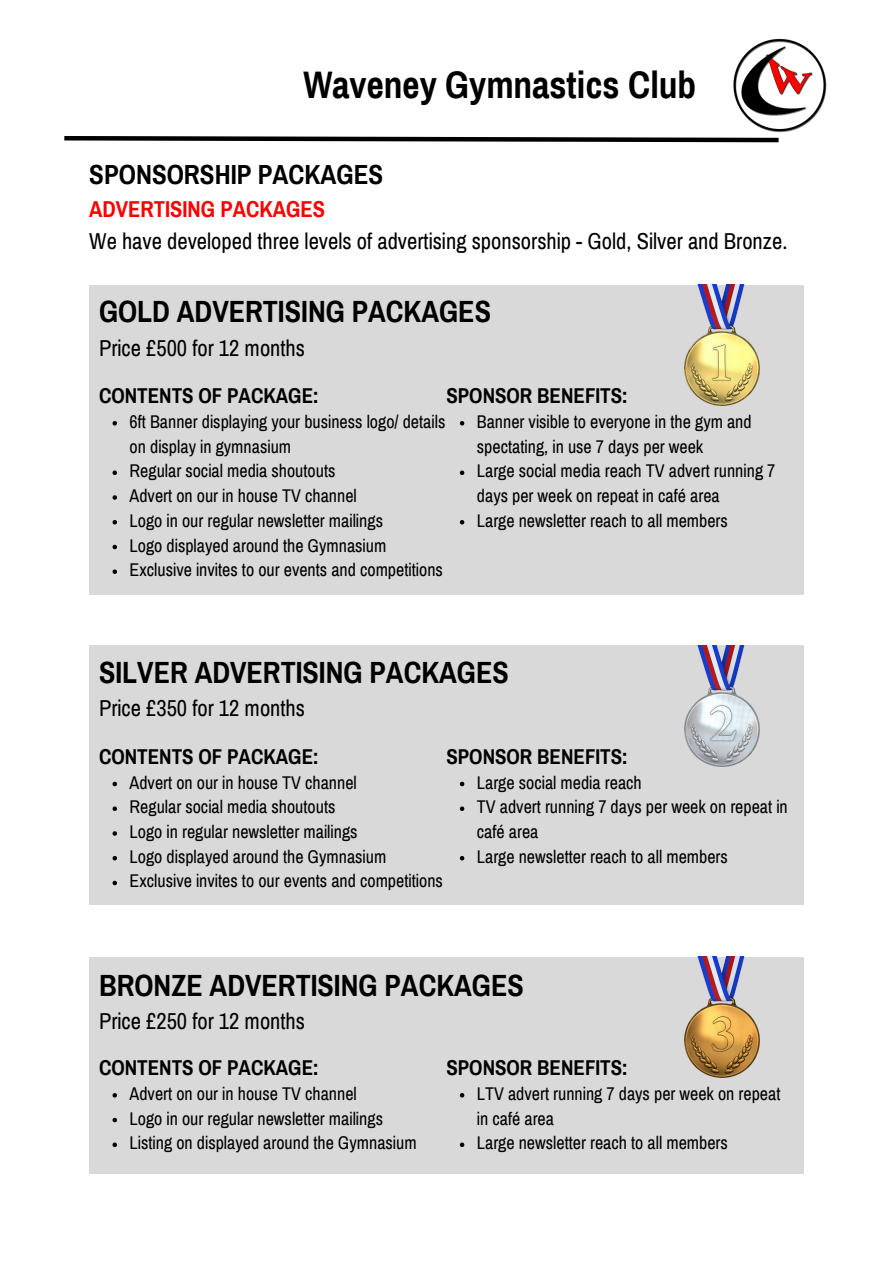
<style>
.page{position:relative;width:893px;height:1264px;background:#fff}
.page>*{position:absolute;margin:0;border:0;box-sizing:border-box;transform-origin:0 0}
.t1{font:700 37.5px "Archivo Narrow";color:#000}
.t2{font:700 30px "Archivo Narrow";color:#000}
.t3{font:700 27px "Archivo Narrow";color:#000}
.t4{font:22.5px "Archivo Narrow";color:#000}
.t5{font:700 22.5px "Archivo Narrow";color:#fc0000}
.t6{font:700 21px "Archivo Narrow";color:#000}
.t7{font:18px/24.8px "Archivo Narrow";color:#000}
</style>
<div class="page">
<img style="left:733px;top:38px;width:94px;height:95px">
<svg style="left:64px;top:136px;width:715px;height:7px"></svg>
<div style="left:89px;top:285px;width:714px;height:309px;background:#d9d9d9"></div>
<img style="left:684px;top:285px;width:75px;height:120px">
<div style="left:89px;top:645px;width:714px;height:260px;background:#d9d9d9"></div>
<img style="left:684px;top:645px;width:75px;height:121px">
<div style="left:89px;top:957px;width:714px;height:216px;background:#d9d9d9"></div>
<img style="left:684px;top:957px;width:75px;height:120px">
<svg style="left:112px;top:421px;width:5px;height:4px"></svg>
<svg style="left:112px;top:470px;width:5px;height:5px"></svg>
<svg style="left:112px;top:495px;width:5px;height:5px"></svg>
<svg style="left:112px;top:520px;width:5px;height:4px"></svg>
<svg style="left:112px;top:544px;width:5px;height:5px"></svg>
<svg style="left:112px;top:569px;width:5px;height:5px"></svg>
<svg style="left:460px;top:421px;width:4px;height:4px"></svg>
<svg style="left:460px;top:470px;width:4px;height:5px"></svg>
<svg style="left:460px;top:520px;width:4px;height:4px"></svg>
<svg style="left:112px;top:781px;width:5px;height:5px"></svg>
<svg style="left:112px;top:806px;width:5px;height:5px"></svg>
<svg style="left:112px;top:831px;width:5px;height:4px"></svg>
<svg style="left:112px;top:856px;width:5px;height:4px"></svg>
<svg style="left:112px;top:880px;width:5px;height:5px"></svg>
<svg style="left:460px;top:781px;width:4px;height:5px"></svg>
<svg style="left:460px;top:806px;width:4px;height:5px"></svg>
<svg style="left:460px;top:856px;width:4px;height:4px"></svg>
<svg style="left:112px;top:1093px;width:5px;height:4px"></svg>
<svg style="left:112px;top:1117px;width:5px;height:5px"></svg>
<svg style="left:112px;top:1142px;width:5px;height:4px"></svg>
<svg style="left:460px;top:1093px;width:4px;height:4px"></svg>
<svg style="left:460px;top:1142px;width:4px;height:4px"></svg>
<h1 class="t1" style="left:303px;top:65px;width:394px">Waveney Gymnastics Club</h1>
<h3 class="t3" style="left:89px;top:160px;width:295px">SPONSORSHIP PACKAGES</h3>
<p class="t5" style="left:89px;top:198px;width:237px">ADVERTISING PACKAGES</p>
<p class="t4" style="left:89px;top:229px;width:699px">We have developed three levels of advertising sponsorship - Gold, Silver and Bronze.</p>
<h2 class="t2" style="left:99px;top:295px;width:393px">GOLD ADVERTISING PACKAGES</h2>
<p class="t4" style="left:99px;top:336px;width:207px">Price £500 for 12 months</p>
<p class="t6" style="left:99px;top:384px;width:221px">CONTENTS OF PACKAGE:</p>
<p class="t6" style="left:446px;top:384px;width:183px">SPONSOR BENEFITS:</p>
<p class="t7" style="left:130px;top:409px;width:317px">6ft Banner displaying your business logo/ details on display in gymnasium<br>Regular social media shoutouts<br>Advert on our in house TV channel<br>Logo in our regular newsletter mailings<br>Logo displayed around the Gymnasium Exclusive invites to our events and competitions</p>
<p class="t7" style="left:477px;top:409px;width:300px">Banner visible to everyone in the gym and spectating, in use 7 days per week<br>Large social media reach TV advert running 7 days per week on repeat in café area<br>Large newsletter reach to all members</p>
<h2 class="t2" style="left:99px;top:656px;width:411px">SILVER ADVERTISING PACKAGES</h2>
<p class="t4" style="left:99px;top:696px;width:207px">Price £350 for 12 months</p>
<p class="t6" style="left:99px;top:745px;width:221px">CONTENTS OF PACKAGE:</p>
<p class="t6" style="left:446px;top:745px;width:183px">SPONSOR BENEFITS:</p>
<p class="t7" style="left:130px;top:770px;width:315px">Advert on our in house TV channel<br>Regular social media shoutouts<br>Logo in regular newsletter mailings<br>Logo displayed around the Gymnasium Exclusive invites to our events and competitions</p>
<p class="t7" style="left:477px;top:770px;width:312px">Large social media reach<br>TV advert running 7 days per week on repeat in café area<br>Large newsletter reach to all members</p>
<h2 class="t2" style="left:99px;top:969px;width:426px">BRONZE ADVERTISING PACKAGES</h2>
<p class="t4" style="left:99px;top:1009px;width:207px">Price £250 for 12 months</p>
<p class="t6" style="left:99px;top:1056px;width:221px">CONTENTS OF PACKAGE:</p>
<p class="t7" style="left:130px;top:1081px;width:288px">Advert on our in house TV channel<br>Logo in our regular newsletter mailings<br>Listing on displayed around the Gymnasium</p>
<p class="t6" style="left:446px;top:1056px;width:183px">SPONSOR BENEFITS:</p>
<p class="t7" style="left:477px;top:1081px;width:305px">LTV advert running 7 days per week on repeat in café area<br>Large newsletter reach to all members</p>
</div>
